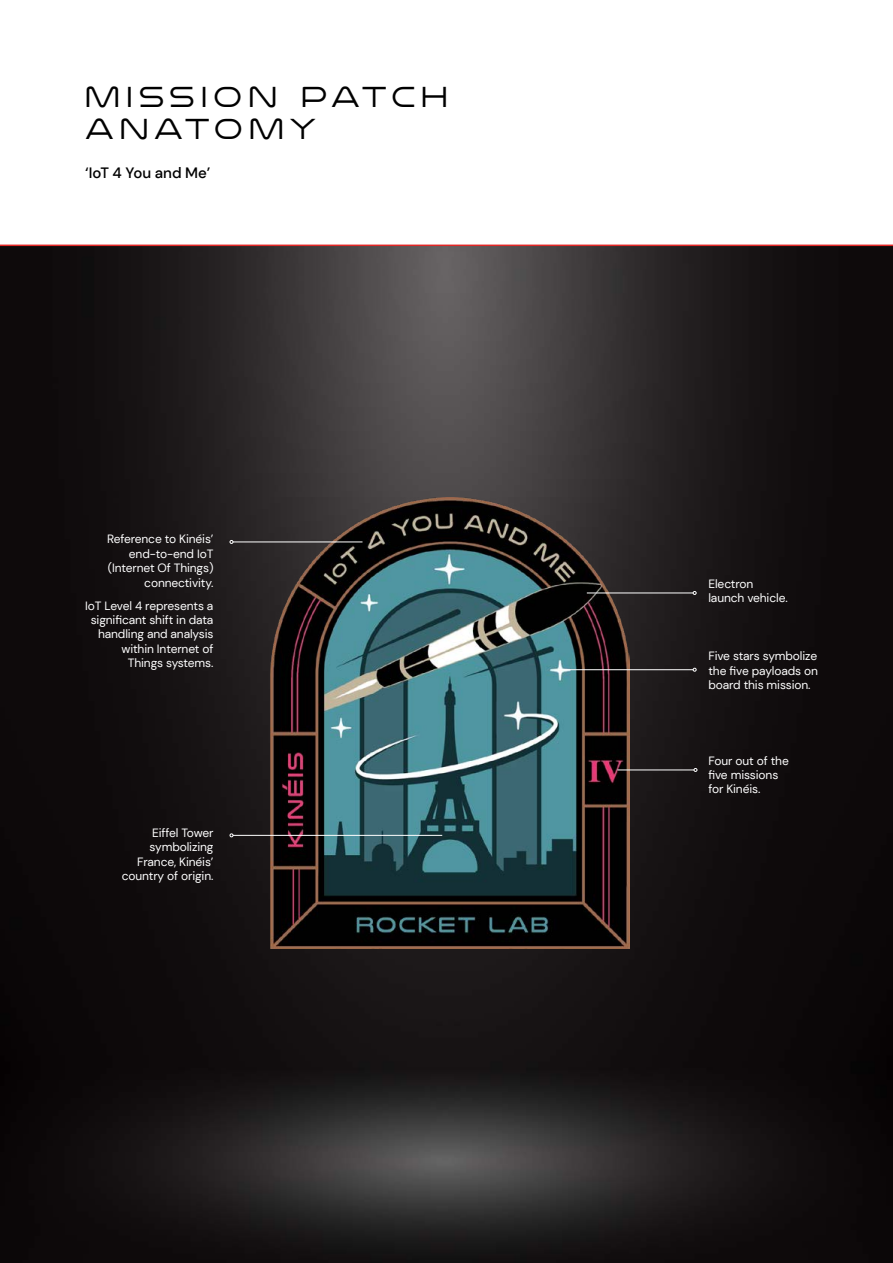
<style>
.page{position:relative;width:893px;height:1263px;background:#fff}
.page>*{position:absolute;margin:0;border:0;box-sizing:border-box;transform-origin:0 0}
.t1{font:30px/31.5px "Nulshock Lt";letter-spacing:.19em;color:#000}
.t2{font:500 15px "DM Sans";letter-spacing:.005em;color:#000}
.t3{font:12px/14.4px "DM Sans";letter-spacing:-.01em;color:#fff;text-align:right}
</style>
<div class="page">
<img style="left:0;top:246px;width:893px;height:1017px">
<hr style="left:0;top:245px;width:893px;height:1px;background:#e32726">
<img style="left:270px;top:497px;width:359px;height:451px">
<hr style="left:560px;top:669px;width:133px;height:1px;background:#fff">
<svg style="left:693px;top:668px;width:3px;height:4px"></svg>
<hr style="left:587px;top:593px;width:106px;height:1px;background:#fff">
<svg style="left:693px;top:591px;width:3px;height:4px"></svg>
<hr style="left:233px;top:542px;width:129px;height:1px;background:#fff">
<svg style="left:230px;top:540px;width:3px;height:4px"></svg>
<hr style="left:233px;top:835px;width:209px;height:1px;background:#fff">
<svg style="left:230px;top:833px;width:3px;height:4px"></svg>
<hr style="left:617px;top:769px;width:77px;height:1px;background:#fff">
<svg style="left:694px;top:768px;width:3px;height:4px"></svg>
<h1 class="t1" style="left:85px;top:81px;width:364px">MISSION PATCH<br>ANATOMY</h1>
<p class="t2" style="left:85px;top:164px;width:127px">‘IoT 4 You and Me’</p>
<p class="t3" style="left:107px;top:532px;width:108px">Reference to Kinéis’ end-to-end IoT (Internet Of Things) connectivity.</p>
<p class="t3" style="left:85px;top:598px;width:130px">IoT Level 4 represents a significant shift in data handling and analysis within Internet of<br>Things systems.</p>
<p class="t3" style="left:122px;top:826px;width:93px">Eiffel Tower symbolizing<br>France, Kinéis’ country of origin.</p>
<p class="t3" style="left:708px;top:576px;width:81px;text-align:left">Electron launch vehicle.</p>
<p class="t3" style="left:708px;top:649px;width:111px;text-align:justify">Five stars symbolize the five payloads on board this mission.</p>
<p class="t3" style="left:708px;top:753px;width:82px;text-align:left">Four out of the five missions for Kinéis.</p>
</div>
